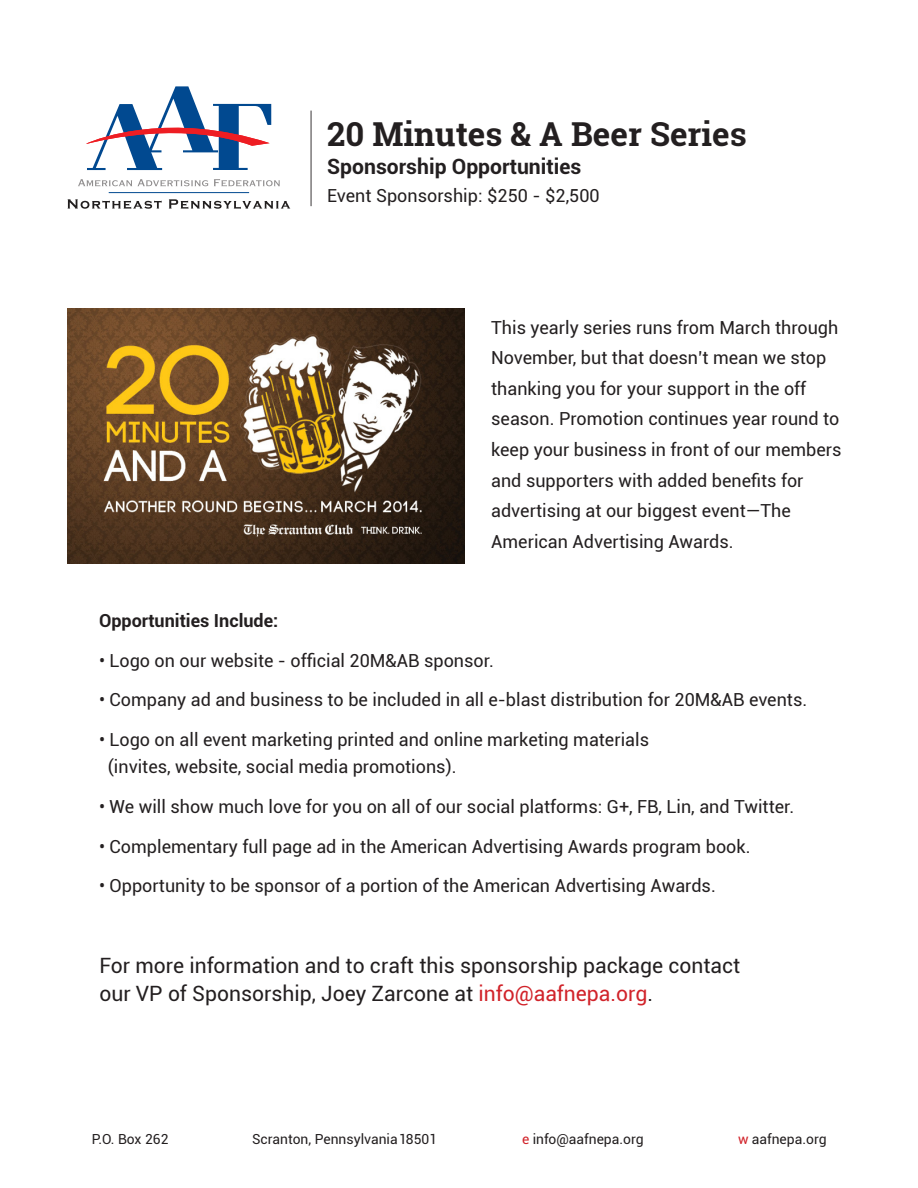
<style>
.page{position:relative;width:918px;height:1188px;background:#fff}
.page>*{position:absolute;margin:0;border:0;box-sizing:border-box;transform-origin:0 0}
.t1{font:700 33px "Roboto Slab";color:#231f20}
.t2{font:21.15px/28.3px "Roboto";color:#231f20}
.t3{font:700 21.15px "Roboto";color:#231f20}
.t4{font:18px/30.6px "Roboto";color:#231f20}
.t5{font:700 18px "Roboto";color:#231f20}
.t6{font:13.8px "Roboto";color:#231f20}
.s1{color:#d1232a}
</style>
<div class="page">
<hr style="left:109px;top:192px;width:140px;height:1px;background:#014990">
<svg style="left:78px;top:179px;width:130px;height:7px"></svg>
<svg style="left:214px;top:179px;width:66px;height:7px"></svg>
<svg style="left:87px;top:86px;width:184px;height:84px"></svg>
<svg style="left:68px;top:199px;width:94px;height:10px"></svg>
<svg style="left:169px;top:199px;width:121px;height:10px"></svg>
<hr style="left:310px;top:111px;width:2px;height:95px;background:#231f20">
<img style="left:68px;top:309px;width:396px;height:255px">
<p class="t1" style="left:327px;top:111px;width:421px">20 Minutes &amp; A Beer Series</p>
<p class="t3" style="left:327px;top:152px;width:256px">Sponsorship Opportunities</p>
<p class="t4" style="left:327px;top:180px;width:274px">Event Sponsorship: $250 - $2,500</p>
<p class="t4" style="left:491px;top:311px;width:352px">This yearly series runs from March through November, but that doesn’t mean we stop thanking you for your support in the off season. Promotion continues year round to keep your business in front of our members and supporters with added benefits for advertising at our biggest event—The American Advertising Awards.</p>
<p class="t5" style="left:99px;top:608px;width:181px">Opportunities Include:</p>
<p class="t4" style="left:99px;top:644px;width:396px">• Logo on our website - official 20M&amp;AB sponsor.</p>
<p class="t4" style="left:99px;top:684px;width:710px">• Company ad and business to be included in all e-blast distribution for 20M&amp;AB events.</p>
<p class="t4" style="left:99px;top:723px;width:552px">• Logo on all event marketing printed and online marketing materials</p>
<p class="t4" style="left:108px;top:751px;width:350px">(invites, website, social media promotions).</p>
<p class="t4" style="left:99px;top:791px;width:697px">• We will show much love for you on all of our social platforms: G+, FB, Lin, and Twitter.</p>
<p class="t4" style="left:99px;top:830px;width:653px">• Complementary full page ad in the American Advertising Awards program book.</p>
<p class="t4" style="left:99px;top:870px;width:618px">• Opportunity to be sponsor of a portion of the American Advertising Awards.</p>
<p class="t2" style="left:99px;top:950px;width:643px">For more information and to craft this sponsorship package contact our VP of Sponsorship, Joey Zarcone at <span class="s1">info@aafnepa.org</span>.</p>
<p class="t6" style="left:92px;top:1130px;width:78px">P.O. Box 262</p>
<p class="t6" style="left:252px;top:1130px;width:187px">Scranton, Pennsylvania 18501</p>
<p class="t6" style="left:522px;top:1130px;width:123px"><span class="s1">e</span> info@aafnepa.org</p>
<p class="t6" style="left:738px;top:1130px;width:90px"><span class="s1">w</span> aafnepa.org</p>
</div>
